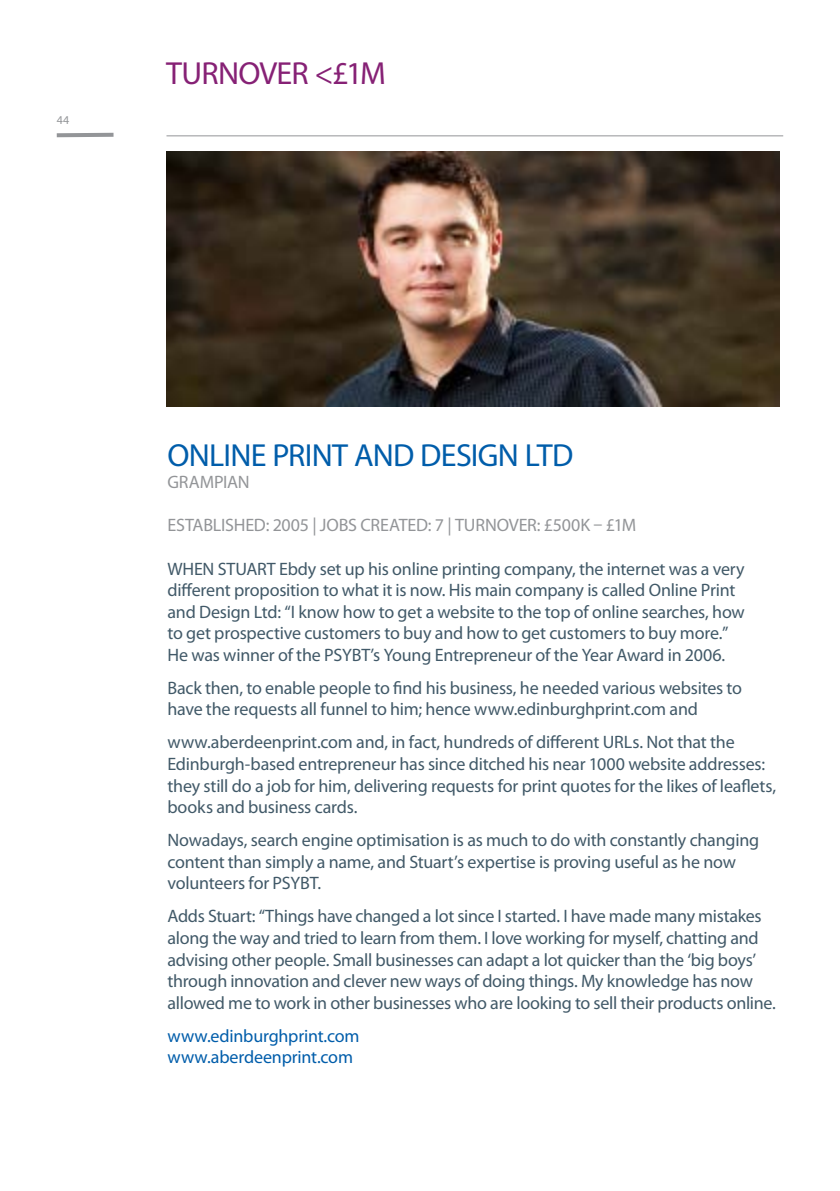
<style>
.page{position:relative;width:840px;height:1191px;background:#fff}
.page>*{position:absolute;margin:0;border:0;box-sizing:border-box;transform-origin:0 0}
.t1{font:32px "Myriad Pro";letter-spacing:-.02em;color:#005daa}
.t2{font:32px "Myriad Pro";letter-spacing:-.02em;color:#862175}
.t3{font:18px/21.6px "Myriad Pro";letter-spacing:-.015em;color:#415968}
.t4{font:18px "Myriad Pro";letter-spacing:-.005em;color:#939598}
.t5{font:18px/21.6px "Myriad Pro";letter-spacing:-.01em;color:#005daa}
.t6{font:12px "Myriad Pro";color:#939598}
</style>
<div class="page">
<hr style="left:166px;top:135px;width:616px;height:1px;background:#939598">
<hr style="left:57px;top:133px;width:56px;height:4px;background:#939598">
<img style="left:166px;top:151px;width:612px;height:255px">
<p class="t6" style="left:57px;top:112px;width:14px">44</p>
<h1 class="t2" style="left:166px;top:54px;width:217px">turnover &lt;£1m</h1>
<h1 class="t1" style="left:167px;top:436px;width:288px">Online Pri nt and Desig</h1>
<h1 class="t1" style="left:497px;top:436px;width:43px">n Ltd</h1>
<p class="t4" style="left:167px;top:471px;width:84px">Grampian</p>
<p class="t4" style="left:167px;top:514px;width:64px">established</p>
<p class="t4" style="left:265px;top:514px;width:372px">: 2005 | jobs created: 7 | turnover: £500k – £1M</p>
<p class="t3" style="left:167px;top:557px;width:578px">WHEN STUART Ebdy set up his online printing company, the internet was a very different proposition to what it is now. His main company is called Online Print and Design Ltd: “I know how to get a website to the top of online searches, how to get prospective customers to buy and how to get customers to buy more.” He was winner of the PSYBT’s Young Entrepreneur of the Year Award in 2006.</p>
<p class="t3" style="left:167px;top:677px;width:576px">Back then, to enable people to find his business, he needed various websites to have the requests all funnel to him; hence www.edinburghprint.com and</p>
<p class="t3" style="left:167px;top:731px;width:610px">www.aberdeenprint.com and, in fact, hundreds of different URLs. Not that the Edinburgh-based entrepreneur has since ditched his near 1000 website addresses: they still do a job for him, delivering requests for print quotes for the likes of leaflets, books and business cards.</p>
<p class="t3" style="left:167px;top:829px;width:593px">Nowadays, search engine optimisation is as much to do with constantly changing content than simply a name, and Stuart’s expertise is proving useful as he now volunteers for PSYBT.</p>
<p class="t3" style="left:167px;top:905px;width:609px">Adds Stuart: “Things have changed a lot since I started. I have made many mistakes along the way and tried to learn from them. I love working for myself, chatting and advising other people. Small businesses can adapt a lot quicker than the ‘big boys’ through innovation and clever new ways of doing things. My knowledge has now allowed me to work in other businesses who are looking to sell their products online.</p>
<p class="t5" style="left:167px;top:1024px;width:193px">www.edinburghprint.com www.aberdeenprint.com</p>
</div>
